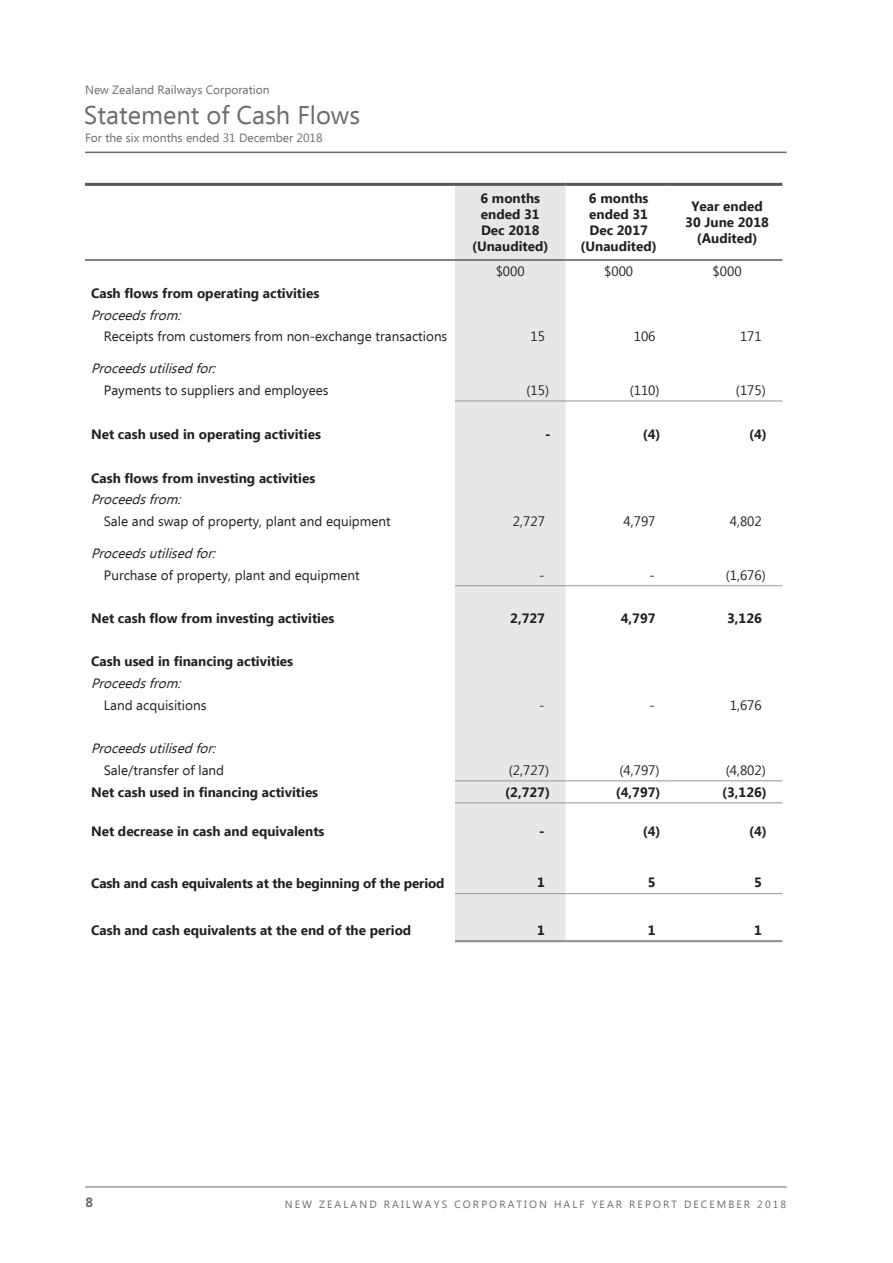
<style>
.page{position:relative;width:893px;height:1263px;background:#fff}
.page>*{position:absolute;margin:0;border:0;box-sizing:border-box;transform-origin:0 0}
.t1{font:25.5px "Ebrima";color:#6c6b6f}
.t2{font:700 13.5px/16.2px "Ebrima";color:#231f20;text-align:center}
.t3{font:13.5px "Ebrima";color:#231f20}
.t4{font:italic 13.5px "Ebrima";color:#231f20}
.t5{font:700 13.2px "Ebrima";color:#6c6b6f}
.t6{font:12px "Ebrima";color:#6c6b6f}
.t7{font:10.5px "Ebrima";letter-spacing:.2em;color:#6c6b6f}
</style>
<div class="page">
<hr style="left:85px;top:1186px;width:702px;height:1px;background:#6c6b6f">
<hr style="left:85px;top:152px;width:702px;height:1px;background:#6c6b6f">
<div style="left:455px;top:186px;width:111px;height:754px;background:#e6e7e9"></div>
<hr style="left:85px;top:183px;width:370px;height:3px;background:#57585a">
<hr style="left:455px;top:183px;width:111px;height:3px;background:#57585a">
<hr style="left:566px;top:183px;width:106px;height:3px;background:#57585a">
<hr style="left:672px;top:183px;width:110px;height:3px;background:#57585a">
<hr style="left:85px;top:259px;width:370px;height:2px;background:#57585a">
<hr style="left:455px;top:259px;width:111px;height:2px;background:#57585a">
<hr style="left:566px;top:259px;width:106px;height:2px;background:#57585a">
<hr style="left:672px;top:259px;width:110px;height:2px;background:#57585a">
<hr style="left:455px;top:401px;width:111px;height:1px;background:#939598">
<hr style="left:566px;top:401px;width:106px;height:1px;background:#939598">
<hr style="left:672px;top:401px;width:110px;height:1px;background:#939598">
<hr style="left:455px;top:585px;width:111px;height:1px;background:#939598">
<hr style="left:566px;top:585px;width:106px;height:1px;background:#939598">
<hr style="left:672px;top:585px;width:110px;height:1px;background:#939598">
<hr style="left:455px;top:802px;width:111px;height:1px;background:#939598">
<hr style="left:566px;top:802px;width:106px;height:1px;background:#939598">
<hr style="left:672px;top:802px;width:110px;height:1px;background:#939598">
<hr style="left:455px;top:893px;width:111px;height:1px;background:#939598">
<hr style="left:566px;top:893px;width:106px;height:1px;background:#939598">
<hr style="left:672px;top:893px;width:110px;height:1px;background:#939598">
<hr style="left:455px;top:940px;width:111px;height:2px;background:#939598">
<hr style="left:566px;top:940px;width:106px;height:2px;background:#939598">
<hr style="left:672px;top:940px;width:110px;height:2px;background:#939598">
<hr style="left:455px;top:780px;width:111px;height:1px;background:#939598">
<hr style="left:566px;top:780px;width:106px;height:1px;background:#939598">
<hr style="left:672px;top:780px;width:110px;height:1px;background:#939598">
<p class="t6" style="left:85px;top:81px;width:186px">New Zealand Railways Corporation</p>
<h1 class="t1" style="left:84px;top:96px;width:278px">Statement of Cash Flows</h1>
<p class="t6" style="left:85px;top:129px;width:239px">For the six months ended 31 December 2018</p>
<p class="t2" style="left:472px;top:191px;width:78px">6 months ended 31<br>Dec 2018 (Unaudited)</p>
<p class="t2" style="left:580px;top:191px;width:78px">6 months ended 31<br>Dec 2017 (Unaudited)</p>
<p class="t2" style="left:685px;top:199px;width:85px">Year ended<br>30 June 2018 (Audited)</p>
<p class="t3" style="left:496px;top:261px;width:31px">$000</p>
<p class="t3" style="left:604px;top:261px;width:31px">$000</p>
<p class="t3" style="left:712px;top:261px;width:31px">$000</p>
<p class="t2" style="left:91px;top:286px;width:230px">Cash flows from operating activities</p>
<p class="t4" style="left:91px;top:305px;width:96px">Proceedsfrom:</p>
<p class="t3" style="left:104px;top:327px;width:345px">Receipts from customers from non-exchange transactions</p>
<p class="t3" style="left:530px;top:327px;width:16px">15</p>
<p class="t3" style="left:634px;top:327px;width:23px">106</p>
<p class="t3" style="left:740px;top:327px;width:23px">171</p>
<p class="t4" style="left:91px;top:359px;width:131px">Proceedsutilisedfor:</p>
<p class="t3" style="left:104px;top:381px;width:226px">Payments to suppliers and employees</p>
<p class="t3" style="left:526px;top:380px;width:24px">(15)</p>
<p class="t3" style="left:630px;top:380px;width:31px">(110)</p>
<p class="t3" style="left:736px;top:380px;width:31px">(175)</p>
<p class="t2" style="left:91px;top:427px;width:231px">Net cash used in operating activities</p>
<p class="t2" style="left:545px;top:427px;width:7px">-</p>
<p class="t2" style="left:643px;top:427px;width:19px">(4)</p>
<p class="t2" style="left:749px;top:427px;width:19px">(4)</p>
<p class="t2" style="left:91px;top:470px;width:226px">Cash flows from investing activities</p>
<p class="t4" style="left:91px;top:490px;width:96px">Proceedsfrom:</p>
<p class="t3" style="left:104px;top:512px;width:288px">Sale and swap of property, plant and equipment</p>
<p class="t3" style="left:513px;top:512px;width:34px">2,727</p>
<p class="t3" style="left:623px;top:512px;width:34px">4,797</p>
<p class="t3" style="left:730px;top:512px;width:34px">4,802</p>
<p class="t4" style="left:91px;top:543px;width:131px">Proceedsutilisedfor:</p>
<p class="t3" style="left:104px;top:565px;width:257px">Purchase of property, plant and equipment</p>
<p class="t3" style="left:539px;top:565px;width:7px">-</p>
<p class="t3" style="left:650px;top:565px;width:7px">-</p>
<p class="t3" style="left:726px;top:565px;width:42px">(1,676)</p>
<p class="t2" style="left:91px;top:611px;width:245px">Net cash flow from investing activities</p>
<p class="t2" style="left:510px;top:611px;width:36px">2,727</p>
<p class="t2" style="left:621px;top:611px;width:36px">4,797</p>
<p class="t2" style="left:727px;top:611px;width:36px">3,126</p>
<p class="t2" style="left:91px;top:654px;width:204px">Cash used in financing activities</p>
<p class="t4" style="left:91px;top:674px;width:96px">Proceedsfrom:</p>
<p class="t3" style="left:104px;top:695px;width:104px">Land acquisitions</p>
<p class="t3" style="left:539px;top:695px;width:7px">-</p>
<p class="t3" style="left:650px;top:695px;width:7px">-</p>
<p class="t3" style="left:730px;top:695px;width:34px">1,676</p>
<p class="t4" style="left:91px;top:739px;width:131px">Proceedsutilisedfor:</p>
<p class="t3" style="left:104px;top:760px;width:122px">Sale/transfer of land</p>
<p class="t3" style="left:509px;top:760px;width:42px">(2,727)</p>
<p class="t3" style="left:619px;top:760px;width:42px">(4,797)</p>
<p class="t3" style="left:726px;top:760px;width:42px">(4,802)</p>
<p class="t2" style="left:91px;top:785px;width:229px">Net cash used in financing activities</p>
<p class="t2" style="left:505px;top:785px;width:46px">(2,727)</p>
<p class="t2" style="left:616px;top:785px;width:46px">(4,797)</p>
<p class="t2" style="left:722px;top:785px;width:46px">(3,126)</p>
<p class="t2" style="left:91px;top:824px;width:235px">Net decrease in cash and equivalents</p>
<p class="t2" style="left:539px;top:824px;width:7px">-</p>
<p class="t2" style="left:643px;top:824px;width:19px">(4)</p>
<p class="t2" style="left:749px;top:824px;width:19px">(4)</p>
<p class="t2" style="left:91px;top:875px;width:355px">Cash and cash equivalents at the beginning of the period</p>
<p class="t2" style="left:537px;top:875px;width:9px">1</p>
<p class="t2" style="left:648px;top:875px;width:9px">5</p>
<p class="t2" style="left:754px;top:875px;width:9px">5</p>
<p class="t2" style="left:91px;top:923px;width:322px">Cash and cash equivalents at the end of the period</p>
<p class="t2" style="left:537px;top:922px;width:9px">1</p>
<p class="t2" style="left:648px;top:922px;width:9px">1</p>
<p class="t2" style="left:754px;top:922px;width:9px">1</p>
<p class="t5" style="left:85px;top:1192px;width:9px">8</p>
<p class="t7" style="left:285px;top:1196px;width:503px">NEW ZEALAND RAILWAYS CORPORATION HALF YEAR REPORT DECEMBER 2018</p>
</div>
